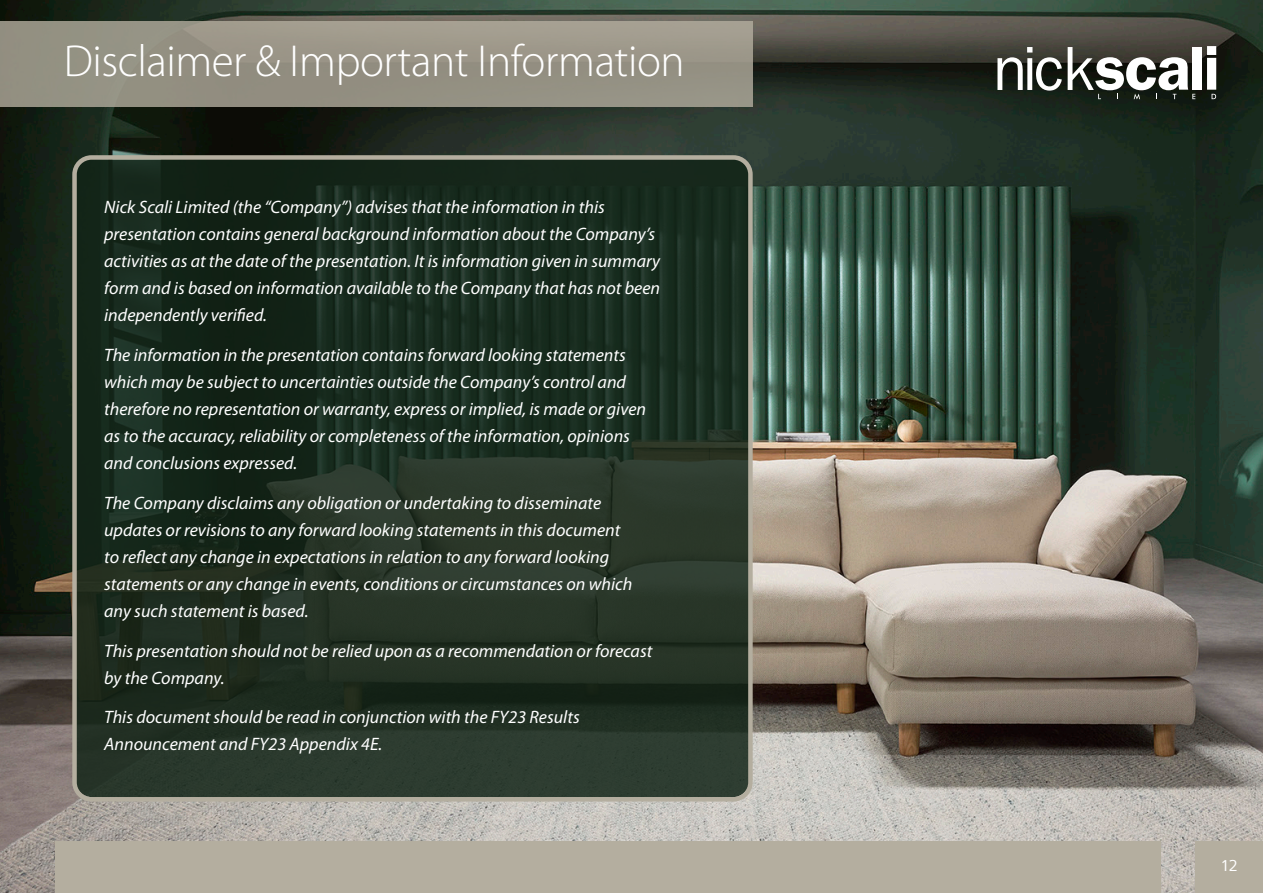
<style>
.page{position:relative;width:1263px;height:893px;background:#fff}
.page>*{position:absolute;margin:0;border:0;box-sizing:border-box;transform-origin:0 0}
.t1{font:300 45px "Myriad Pro";letter-spacing:-.01em;color:#fff}
.t2{font:italic 18px/27px "Myriad Pro";color:#fff}
.t3{font:300 18px "Colaborate";color:#fff}
</style>
<div class="page">
<img style="left:0;top:0;width:1263px;height:893px">
<div style="left:0;top:21px;width:753px;height:85px;background:linear-gradient(to right,#939082,#9c978a)"></div>
<div style="left:1192px;top:47px;width:9px;height:43px;background:#fff"></div>
<svg style="left:997px;top:47px;width:65px;height:44px"></svg>
<svg style="left:1068px;top:47px;width:127px;height:52px"></svg>
<svg style="left:1207px;top:46px;width:9px;height:53px"></svg>
<div style="left:55px;top:842px;width:1106px;height:51px;background:#b4ae9f"></div>
<div style="left:1196px;top:842px;width:67px;height:51px;background:#b4ae9f"></div>
<svg style="left:75px;top:160px;width:674px;height:637px;background:#1e2e21"></svg>
<div style="left:72px;top:155px;width:681px;height:646px;border:4px solid #b4ae9f;border-radius:17px"></div>
<p class="t1" style="left:64px;top:37px;width:622px">Disclaimer &amp; Important Information</p>
<p class="t2" style="left:104px;top:194px;width:557px">Nick Scali Limited (the “Company”) advises that the information in this presentation contains general background information about the Company’s activities as at the date of the presentation. It is information given in summary form and is based on information available to the Company that has not been independently verified.</p>
<p class="t2" style="left:104px;top:342px;width:543px">The information in the presentation contains forward looking statements which may be subject to uncertainties outside the Company’s control and therefore no representation or warranty, express or implied, is made or given as to the accuracy, reliability or completeness of the information, opinions and conclusions expressed.</p>
<p class="t2" style="left:104px;top:490px;width:530px">The Company disclaims any obligation or undertaking to disseminate updates or revisions to any forward looking statements in this document to reflect any change in expectations in relation to any forward looking statements or any change in events, conditions or circumstances on which any such statement is based.</p>
<p class="t2" style="left:104px;top:638px;width:550px">This presentation should not be relied upon as a recommendation or forecast by the Company.</p>
<p class="t2" style="left:104px;top:704px;width:477px">This document should be read in conjunction with the FY23 Results<br>Announcement and FY23 Appendix 4E.</p>
<p class="t3" style="left:1220px;top:856px;width:19px">12</p>
</div>
